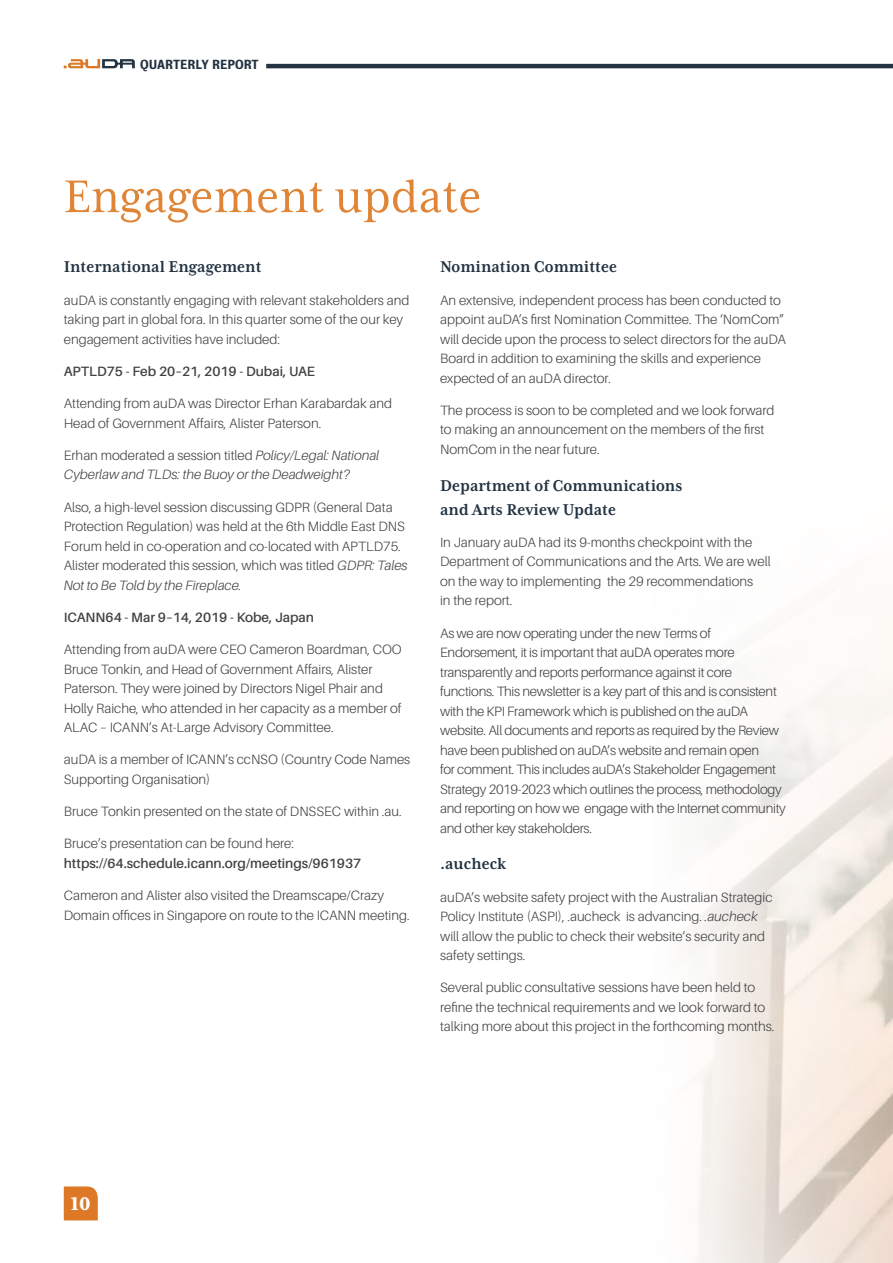
<style>
.page{position:relative;width:893px;height:1263px;background:#fff}
.page>*{position:absolute;margin:0;border:0;box-sizing:border-box;transform-origin:0 0}
.t1{font:52.5px "Mrs Eaves XL Serif Nar OT";color:#e08436}
.t2{font:800 21px "Mrs Eaves XL Serif Nar OT";color:#fff}
.t3{font:700 18px/24px "Mrs Eaves XL Serif Nar OT";color:#233342}
.t4{font:300 13.5px/19.5px "Aileron";color:#414042}
.t5{font:300 13.5px/19.5px "Aileron";letter-spacing:-.02em;color:#414042}
.t6{font:600 13.5px "Aileron";color:#414042}
.t7{font:italic 300 13.5px/19.5px "Aileron";color:#414042}
.t8{font:500 12px "Bureau Grot";color:#233342}
.s1{font-style:normal}
.s2{font-style:italic}
</style>
<div class="page">
<img style="left:693px;top:668px;width:200px;height:595px">
<hr style="left:266px;top:64px;width:627px;height:4px;background:#233342">
<svg style="left:64px;top:59px;width:71px;height:9px"></svg>
<svg style="left:64px;top:1186px;width:34px;height:34px"></svg>
<p class="t8" style="left:140px;top:57px;width:120px">QUARTERLY REPORT</p>
<h1 class="t1" style="left:64px;top:170px;width:419px">Engagement update</h1>
<h3 class="t3" style="left:64px;top:255px;width:199px">International Engagement</h3>
<p class="t4" style="left:64px;top:290px;width:347px">auDA is constantly engaging with relevant stakeholders and taking part in global fora. In this quarter some of the our key engagement activities have included:</p>
<p class="t6" style="left:64px;top:364px;width:253px">APTLD75 - Feb 20–21, 2019 - Dubai, UAE</p>
<p class="t4" style="left:64px;top:394px;width:330px">Attending from auDA was Director Erhan Karabardak and<br>Head of Government Affairs, Alister Paterson.</p>
<p class="t7" style="left:64px;top:445px;width:317px"><span class="s1">Erhan moderated a session titled</span> Policy/Legal: National<br>Cyberlaw and TLDs: the Buoy or the Deadweight?</p>
<p class="t4" style="left:64px;top:497px;width:345px">Also, a high-level session discussing GDPR (General Data Protection Regulation) was held at the 6th Middle East DNS Forum held in co-operation and co-located with APTLD75.<br>Alister moderated this session, which was titled <span class="s2">GDPR: Tales Not to Be Told by the Fireplace.</span></p>
<p class="t6" style="left:64px;top:610px;width:252px">ICANN64 - Mar 9–14, 2019 - Kobe, Japan</p>
<p class="t4" style="left:64px;top:640px;width:339px">Attending from auDA were CEO Cameron Boardman, COO Bruce Tonkin, and Head of Government Affairs, Alister Paterson. They were joined by Directors Nigel Phair and Holly Raiche, who attended in her capacity as a member of ALAC – ICANN’s At-Large Advisory Committee.</p>
<p class="t4" style="left:64px;top:750px;width:348px">auDA is a member of ICANN’s ccNSO (Country Code Names<br>Supporting Organisation)</p>
<p class="t4" style="left:64px;top:802px;width:339px">Bruce Tonkin presented on the state of DNSSEC within .au.</p>
<p class="t4" style="left:64px;top:834px;width:232px">Bruce’s presentation can be found here:</p>
<p class="t6" style="left:64px;top:856px;width:299px">https://64.schedule.icann.org/meetings/961937</p>
<p class="t4" style="left:64px;top:886px;width:347px">Cameron and Alister also visited the Dreamscape/Crazy<br>Domain offices in Singapore on route to the ICANN meeting.</p>
<h3 class="t3" style="left:440px;top:255px;width:178px">Nomination Committee</h3>
<p class="t4" style="left:440px;top:290px;width:348px">An extensive, independent process has been conducted to appoint auDA’s first Nomination Committee. The ‘NomCom” will decide upon the process to select directors for the auDA Board in addition to examining the skills and experience expected of an auDA director.</p>
<p class="t4" style="left:440px;top:400px;width:336px">The process is soon to be completed and we look forward to making an announcement on the members of the first<br>NomCom in the near future.</p>
<h3 class="t3" style="left:440px;top:473px;width:244px">Department of Communications and Arts Review Update</h3>
<p class="t4" style="left:440px;top:532px;width:332px">In January auDA had its 9-months checkpoint with the Department of Communications and the Arts. We are well on the way to implementing the 29 recommendations<br>in the report.</p>
<p class="t5" style="left:440px;top:623px;width:347px">As we are now operating under the new Terms of Endorsement, it is important that auDA operates more transparently and reports performance against it core functions. This newsletter is a key part of this and is consistent with the KPI Framework which is published on the auDA website. All documents and reports as required by the Review have been published on auDA’s website and remain open<br>for comment. This includes auDA’s Stakeholder Engagement Strategy 2019-2023 which outlines the process, methodology and reporting on how we engage with the Internet community and other key stakeholders.</p>
<h3 class="t3" style="left:440px;top:852px;width:68px">.aucheck</h3>
<p class="t4" style="left:440px;top:887px;width:334px">auDA’s website safety project with the Australian Strategic Policy Institute (ASPI), .aucheck is advancing. <span class="s2">.aucheck </span>will allow the public to check their website’s security and safety settings.</p>
<p class="t4" style="left:440px;top:978px;width:336px">Several public consultative sessions have been held to refine the technical requirements and we look forward to talking more about this project in the forthcoming months.</p>
<h2 class="t2" style="left:71px;top:1193px;width:21px">10</h2>
</div>
